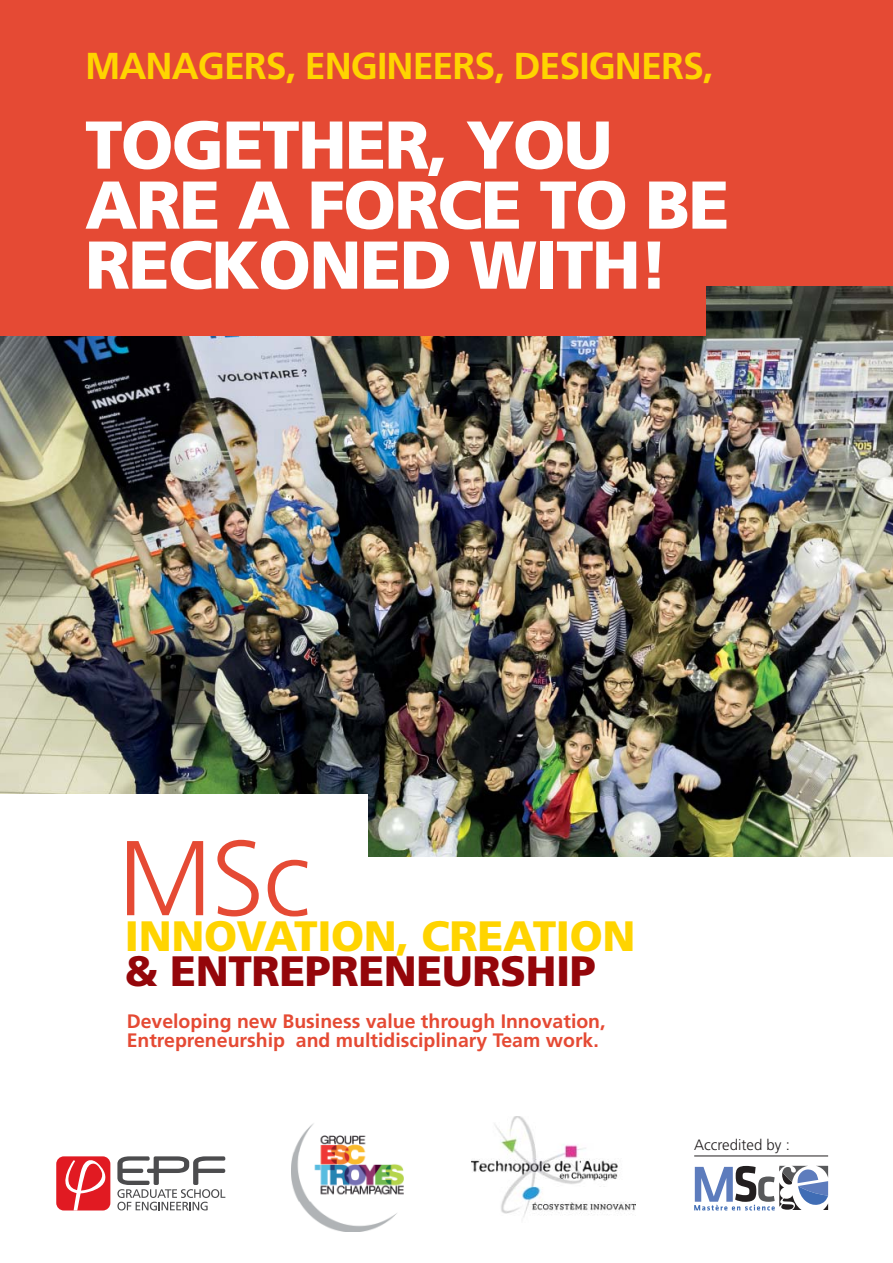
<style>
.page{position:relative;width:893px;height:1263px;background:#fff}
.page>*{position:absolute;margin:0;border:0;box-sizing:border-box;transform-origin:0 0}
.t1{font:300 106.2px "Frutiger LT Std";color:#e54a34}
.t2{font:900 67.5px/60px "Frutiger LT Std";letter-spacing:-.025em;color:#fff}
.t3{font:900 42.45px "Frutiger LT Std";letter-spacing:-.01em;color:#ffd400}
.t4{font:900 42.45px "Frutiger LT Std";letter-spacing:-.01em;color:#94060a}
.t5{font:700 37.5px "Frutiger LT Std";letter-spacing:-.025em;color:#ffd400}
.t6{font:700 19.5px/19.5px "Frutiger LT Std";color:#e54a34}
.t7{font:300 15px "Frutiger LT Std";color:#231f20}
</style>
<div class="page">
<img style="left:0;top:285px;width:893px;height:572px">
<div style="left:0;top:248px;width:706px;height:87px;background:#e54a34"></div>
<div style="left:0;top:794px;width:367px;height:70px;background:#fff"></div>
<div style="left:0;top:0;width:893px;height:285px;background:#e54a34"></div>
<img style="left:291px;top:1123px;width:113px;height:108px">
<svg style="left:694px;top:1166px;width:134px;height:44px"></svg>
<hr style="left:694px;top:1155px;width:134px;height:1px;background:#231f20">
<div style="left:56px;top:1156px;width:54px;height:54px;background:#e11a22;border-radius:8px"></div>
<svg style="left:56px;top:1159px;width:51px;height:51px"></svg>
<svg style="left:117px;top:1156px;width:108px;height:54px"></svg>
<img style="left:472px;top:1116px;width:163px;height:101px">
<h3 class="t5" style="left:85px;top:48px;width:630px">MANAGERS, ENGINEERS, DESIGNERS,</h3>
<h2 class="t2" style="left:85px;top:118px;width:646px">TOGETHER, YOU<br>ARE A FORCE TO BE<br>RECKONED WITH!</h2>
<h1 class="t1" style="left:118px;top:827px;width:194px">MSc</h1>
<h3 class="t3" style="left:125px;top:915px;width:512px">INNOVATION, CREATION</h3>
<h3 class="t4" style="left:125px;top:951px;width:472px">&amp; ENTREPRENEURSHIP</h3>
<p class="t6" style="left:127px;top:1012px;width:480px">Developing new Business value through Innovation,<br>Entrepreneurship and multidisciplinary Team work.</p>
<p class="t7" style="left:694px;top:1138px;width:97px">Accredited by :</p>
</div>
